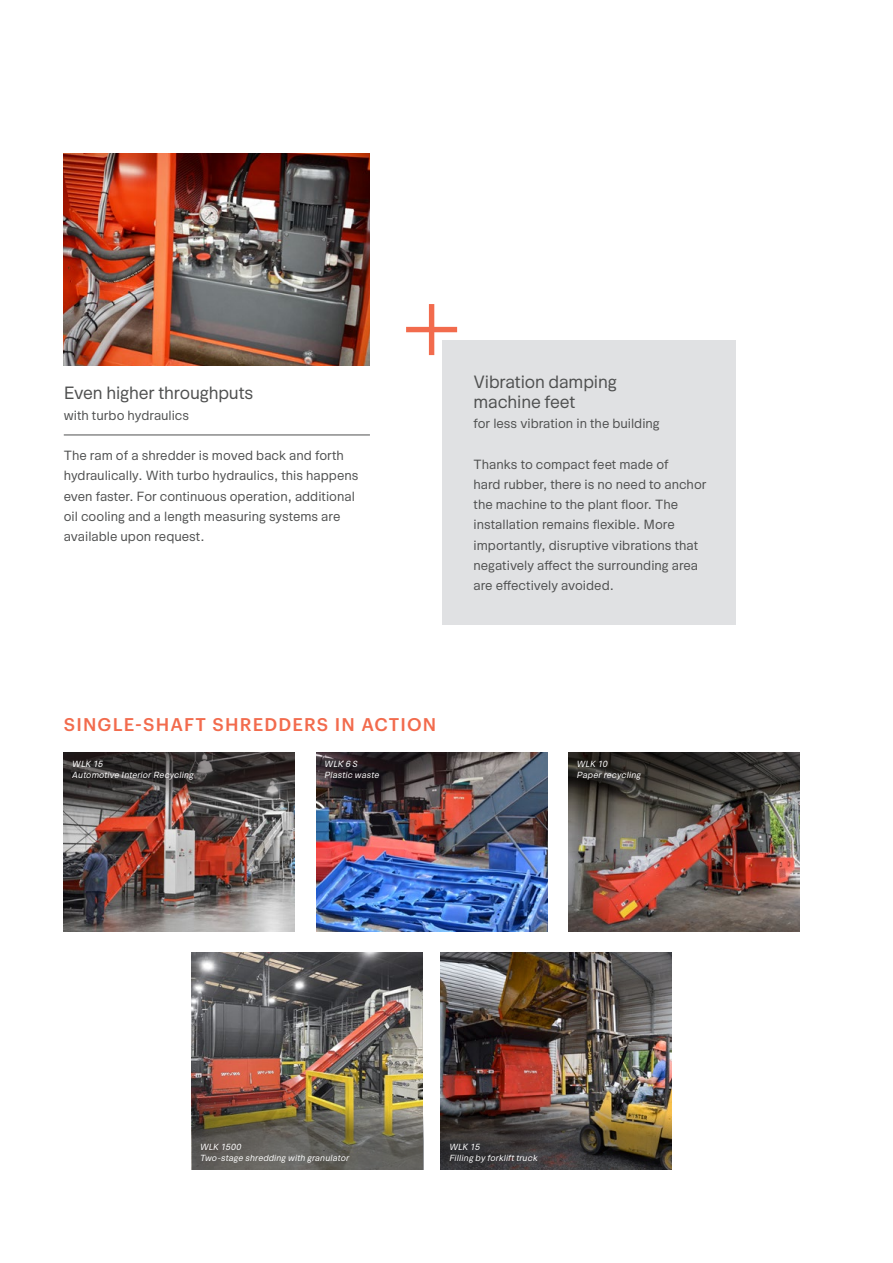
<style>
.page{position:relative;width:893px;height:1263px;background:#fff}
.page>*{position:absolute;margin:0;border:0;box-sizing:border-box;transform-origin:0 0}
.t1{font:18px/20.2px "Okomito";letter-spacing:-.01em;color:#4f5050}
.t2{font:500 18px "Graphik";letter-spacing:.065em;color:#f26b4d}
.t3{font:13.5px/20.2px "Okomito";color:#4f5050}
.t4{font:italic 9px/10.8px "Okomito";letter-spacing:.015em;color:#fff}
</style>
<div class="page">
<img style="left:192px;top:952px;width:231px;height:146px">
<img style="left:64px;top:886px;width:231px;height:45px">
<img style="left:64px;top:753px;width:231px;height:133px">
<img style="left:441px;top:952px;width:231px;height:146px">
<img style="left:316px;top:753px;width:231px;height:178px">
<img style="left:64px;top:153px;width:306px;height:213px">
<img style="left:568px;top:886px;width:231px;height:45px">
<hr style="left:64px;top:434px;width:306px;height:1px;background:#4f5050">
<div style="left:442px;top:340px;width:294px;height:285px;background:#e0e1e3"></div>
<div style="left:429px;top:304px;width:5px;height:51px;background:#f26b4d"></div>
<div style="left:406px;top:327px;width:51px;height:5px;background:#f26b4d"></div>
<img style="left:441px;top:1098px;width:231px;height:71px">
<img style="left:192px;top:1098px;width:231px;height:71px">
<img style="left:568px;top:753px;width:232px;height:133px">
<h1 class="t1" style="left:64px;top:382px;width:191px">Even higher throughputs</h1>
<p class="t3" style="left:64px;top:404px;width:127px">with turbo hydraulics</p>
<p class="t3" style="left:64px;top:444px;width:296px">The ram of a shredder is moved back and forth hydraulically. With turbo hydraulics, this happens even faster. For continuous operation, additional oil cooling and a length measuring systems are available upon request.</p>
<h1 class="t1" style="left:473px;top:370px;width:145px">Vibration damping machine feet</h1>
<p class="t3" style="left:473px;top:412px;width:188px">for less vibration in the building</p>
<p class="t3" style="left:473px;top:453px;width:234px">Thanks to compact feet made of<br>hard rubber, there is no need to anchor the machine to the plant floor. The installation remains flexible. More importantly, disruptive vibrations that negatively affect the surrounding area are effectively avoided.</p>
<h1 class="t2" style="left:64px;top:711px;width:374px">SINGLE-SHAFT SHREDDERS IN ACTION</h1>
<p class="t4" style="left:72px;top:758px;width:123px">WLK 15<br>Automotive Interior Recycling</p>
<p class="t4" style="left:325px;top:758px;width:56px">WLK 6 S<br>Plastic waste</p>
<p class="t4" style="left:577px;top:758px;width:66px">WLK 10<br>Paper recycling</p>
<p class="t4" style="left:200px;top:1141px;width:151px">WLK 1500<br>Two-stage shredding with granulator</p>
<p class="t4" style="left:449px;top:1141px;width:90px">WLK 15<br>Filling by forklift truck</p>
</div>
